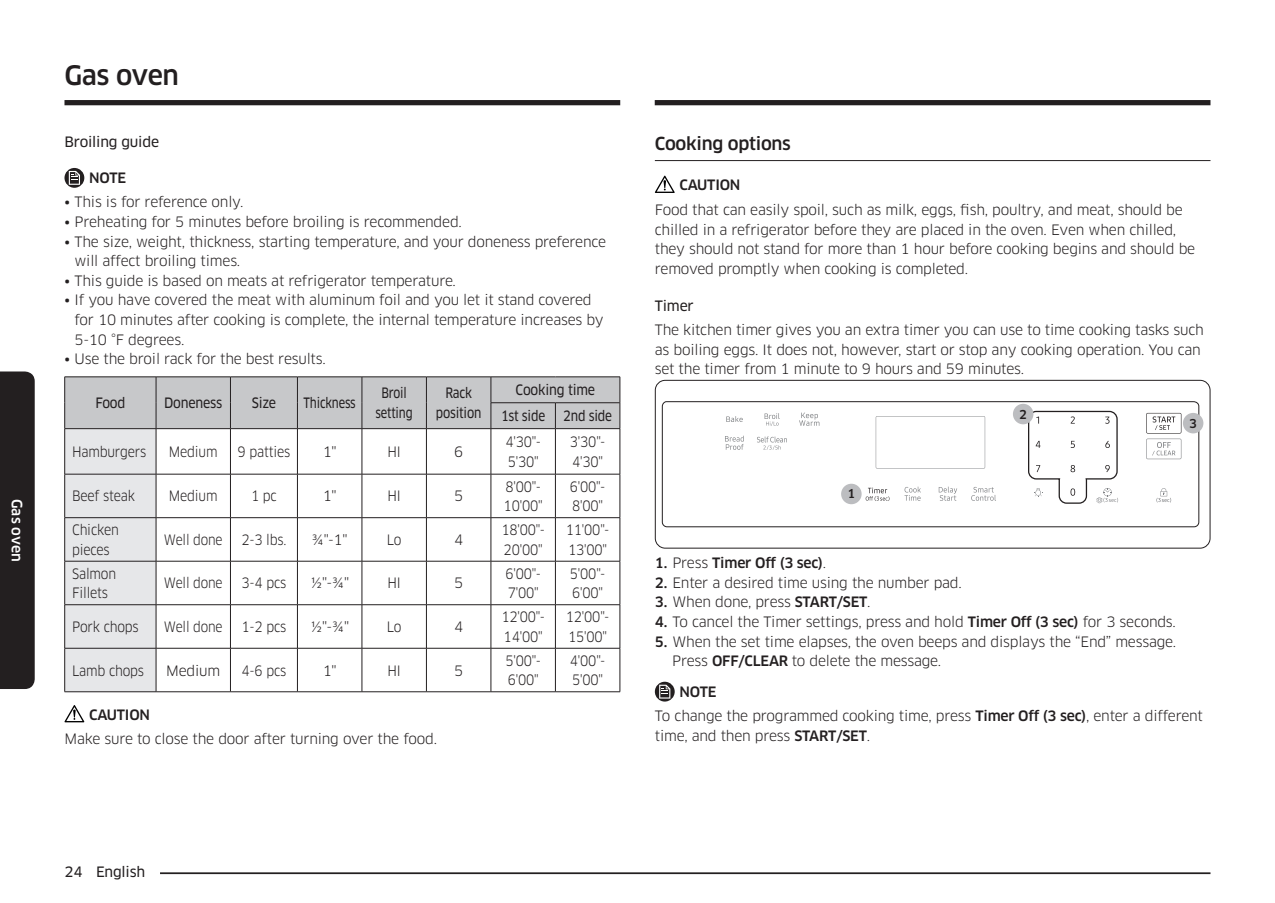
<style>
.page{position:relative;width:1275px;height:903px;background:#fff}
.page>*{position:absolute;margin:0;border:0;box-sizing:border-box;transform-origin:0 0}
.t1{font:500 26.25px "Samsung Clan Pro";letter-spacing:-.015em;color:#231f20}
.t2{font:500 17.5px "Samsung Clan Pro";letter-spacing:-.015em;color:#231f20}
.t3{font:14px/19.6px "Samsung Clan Pro";letter-spacing:-.015em;color:#231f20}
.t4{font:14px/19.6px "Samsung Clan Pro";letter-spacing:-.015em;color:#231f20;scale:.9 1}
.t5{font:500 14px "Samsung Clan Pro";letter-spacing:-.015em;color:#231f20}
.t6{font:14px/25.9px "Samsung Clan Pro News";letter-spacing:-.015em;color:#231f20;scale:.9 1}
.t7{font:14px "Samsung Clan Pro News";letter-spacing:-.015em;color:#231f20}
.t8{font:14px "Samsung Clan Pro";letter-spacing:-.015em;color:#231f20;scale:.88 1}
.t9{font:14px/19.6px "Samsung Clan Pro News";letter-spacing:-.015em;color:#231f20;text-align:center;scale:.8 1}
.t10{font:14px/19.6px "Samsung Clan Pro News";letter-spacing:-.015em;color:#231f20;text-align:center;scale:.84 1}
.t11{font:500 14px "Samsung Clan Pro";color:#fff}
.t12{font:14px "Samsung Clan Pro News";letter-spacing:-.015em;color:#231f20;scale:.85 1}
.t13{font:500 12.08px "Samsung Clan Pro";color:#231f20}
.s1{font-family:"Samsung Clan Pro News"}
.s2{font-weight:400}
.s3{font-weight:500}
</style>
<div class="page">
<hr style="left:119px;top:872px;width:1091px;height:2px;background:#231f20">
<div style="left:64px;top:862px;width:96px;height:17px;background:#fff"></div>
<div style="left:0;top:371px;width:35px;height:318px;background:#231f20"></div>
<div style="left:64px;top:100px;width:556px;height:5px;background:#231f20"></div>
<div style="left:655px;top:100px;width:555px;height:5px;background:#231f20"></div>
<hr style="left:655px;top:160px;width:555px;height:1px;background:#231f20">
<svg style="left:655px;top:176px;width:20px;height:17px"></svg>
<svg style="left:662px;top:401px;width:537px;height:126px"></svg>
<svg style="left:904px;top:487px;width:17px;height:14px"></svg>
<svg style="left:939px;top:487px;width:18px;height:14px"></svg>
<svg style="left:971px;top:487px;width:25px;height:14px"></svg>
<svg style="left:866px;top:488px;width:23px;height:13px"></svg>
<svg style="left:1146px;top:439px;width:35px;height:20px"></svg>
<svg style="left:1146px;top:413px;width:35px;height:20px"></svg>
<svg style="left:1156px;top:488px;width:15px;height:15px"></svg>
<svg style="left:1027px;top:410px;width:91px;height:94px"></svg>
<svg style="left:876px;top:416px;width:109px;height:53px"></svg>
<div style="left:1183px;top:413px;width:20px;height:20px;background:#bcbdc0;border-radius:50%"></div>
<div style="left:1013px;top:404px;width:20px;height:20px;background:#bcbdc0;border-radius:50%"></div>
<div style="left:841px;top:484px;width:21px;height:20px;background:#bcbdc0;border-radius:50%"></div>
<svg style="left:725px;top:436px;width:19px;height:14px"></svg>
<svg style="left:726px;top:416px;width:17px;height:6px"></svg>
<svg style="left:799px;top:413px;width:20px;height:13px"></svg>
<svg style="left:765px;top:413px;width:15px;height:13px"></svg>
<svg style="left:757px;top:436px;width:30px;height:14px"></svg>
<div style="left:655px;top:380px;width:555px;height:168px;border:1px solid #231f20;border-radius:10px"></div>
<svg style="left:655px;top:682px;width:20px;height:19px"></svg>
<svg style="left:659px;top:685px;width:11px;height:13px"></svg>
<svg style="left:64px;top:168px;width:20px;height:20px"></svg>
<svg style="left:69px;top:171px;width:11px;height:14px"></svg>
<hr style="left:64px;top:376px;width:92px;height:1px;background:#231f20">
<hr style="left:156px;top:376px;width:74px;height:1px;background:#231f20">
<hr style="left:230px;top:376px;width:67px;height:1px;background:#231f20">
<hr style="left:297px;top:376px;width:65px;height:1px;background:#231f20">
<hr style="left:362px;top:376px;width:64px;height:1px;background:#231f20">
<hr style="left:491px;top:376px;width:64px;height:1px;background:#231f20">
<hr style="left:555px;top:376px;width:65px;height:1px;background:#231f20">
<hr style="left:426px;top:376px;width:65px;height:1px;background:#231f20">
<svg style="left:64px;top:377px;width:557px;height:315px"></svg>
<svg style="left:64px;top:705px;width:20px;height:17px"></svg>
<p class="t11" style="left:25px;top:499px;width:64px;rotate:90deg">Gas oven</p>
<h1 class="t1" style="left:64px;top:60px;width:116px">Gas oven</h1>
<p class="t7" style="left:64px;top:134px;width:96px">Broiling guide</p>
<p class="t5" style="left:89px;top:169px;width:39px">NOTE</p>
<p class="t3" style="left:64px;top:192px;width:181px"><span class="s1">•</span> This is for reference only.</p>
<p class="t3" style="left:64px;top:212px;width:399px"><span class="s1">•</span> Preheating for 5 minutes before broiling is recommended.</p>
<p class="t3" style="left:74px;top:232px;width:533px;text-indent:-10px"><span class="s1">•</span> The size, weight, thickness, starting temperature, and your doneness preference will affect broiling times.</p>
<p class="t3" style="left:64px;top:271px;width:393px"><span class="s1">•</span> This guide is based on meats at refrigerator temperature.</p>
<p class="t3" style="left:74px;top:290px;width:531px;text-indent:-10px"><span class="s1">•</span> If you have covered the meat with aluminum foil and you let it stand covered for 10 minutes after cooking is complete, the internal temperature increases by<br>5-10 °F degrees.</p>
<p class="t3" style="left:64px;top:349px;width:263px"><span class="s1">•</span> Use the broil rack for the best results.</p>
<p class="t6" style="left:95px;top:390px;width:35px">Food</p>
<p class="t6" style="left:164px;top:390px;width:66px">Doneness</p>
<p class="t6" style="left:252px;top:390px;width:29px">Size</p>
<p class="t9" style="left:304px;top:393px;width:67px">Thickness</p>
<p class="t9" style="left:376px;top:384px;width:48px">Broil setting</p>
<p class="t10" style="left:436px;top:384px;width:56px">Rack position</p>
<p class="t6" style="left:501px;top:377px;width:106px;text-indent:15px">Cooking time<br>1st side</p>
<p class="t12" style="left:563px;top:408px;width:59px">2nd side</p>
<p class="t4" style="left:72px;top:442px;width:84px">Hamburgers</p>
<p class="t4" style="left:169px;top:442px;width:56px">Medium</p>
<p class="t4" style="left:238px;top:442px;width:60px">9 patties</p>
<p class="t3" style="left:323px;top:442px;width:15px">1"</p>
<p class="t4" style="left:387px;top:442px;width:16px">HI</p>
<p class="t3" style="left:454px;top:442px;width:11px">6</p>
<p class="t4" style="left:505px;top:432px;width:41px">4'30"-<br>5'30"</p>
<p class="t4" style="left:570px;top:432px;width:41px">3'30"-<br>4'30"</p>
<p class="t4" style="left:72px;top:486px;width:71px">Beef steak</p>
<p class="t4" style="left:169px;top:486px;width:56px">Medium</p>
<p class="t4" style="left:251px;top:486px;width:30px">1 pc</p>
<p class="t3" style="left:323px;top:486px;width:15px">1"</p>
<p class="t4" style="left:387px;top:486px;width:16px">HI</p>
<p class="t3" style="left:454px;top:486px;width:11px">5</p>
<p class="t4" style="left:504px;top:477px;width:45px">8'00"-<br>10'00"</p>
<p class="t4" style="left:570px;top:477px;width:41px">6'00"-<br>8'00"</p>
<p class="t4" style="left:72px;top:520px;width:53px">Chicken pieces</p>
<p class="t8" style="left:164px;top:531px;width:68px">Well done</p>
<p class="t4" style="left:241px;top:530px;width:52px">2-3 lbs.</p>
<p class="t3" style="left:312px;top:530px;width:37px">¾"-1"</p>
<p class="t4" style="left:387px;top:530px;width:18px">Lo</p>
<p class="t3" style="left:454px;top:530px;width:11px">4</p>
<p class="t4" style="left:501px;top:520px;width:50px">18'00"-<br>20'00"</p>
<p class="t4" style="left:566px;top:520px;width:50px">11'00"-<br>13'00"</p>
<p class="t4" style="left:72px;top:564px;width:50px">Salmon<br>Fillets</p>
<p class="t8" style="left:164px;top:575px;width:68px">Well done</p>
<p class="t4" style="left:241px;top:573px;width:51px">3-4 pcs</p>
<p class="t3" style="left:310px;top:573px;width:40px">½"-¾"</p>
<p class="t4" style="left:387px;top:573px;width:16px">HI</p>
<p class="t3" style="left:454px;top:573px;width:11px">5</p>
<p class="t4" style="left:505px;top:564px;width:41px">6'00"-<br>7'00"</p>
<p class="t4" style="left:570px;top:564px;width:41px">5'00"-<br>6'00"</p>
<p class="t4" style="left:72px;top:617px;width:75px">Pork chops</p>
<p class="t8" style="left:164px;top:618px;width:68px">Well done</p>
<p class="t4" style="left:241px;top:617px;width:51px">1-2 pcs</p>
<p class="t3" style="left:310px;top:617px;width:40px">½"-¾"</p>
<p class="t4" style="left:387px;top:617px;width:18px">Lo</p>
<p class="t3" style="left:454px;top:617px;width:11px">4</p>
<p class="t4" style="left:501px;top:607px;width:50px">12'00"-<br>14'00"</p>
<p class="t4" style="left:566px;top:607px;width:50px">12'00"-<br>15'00"</p>
<p class="t4" style="left:72px;top:660px;width:81px">Lamb chops</p>
<p class="t3" style="left:166px;top:660px;width:56px">Medium</p>
<p class="t4" style="left:241px;top:660px;width:51px">4-6 pcs</p>
<p class="t3" style="left:323px;top:660px;width:15px">1"</p>
<p class="t4" style="left:387px;top:660px;width:16px">HI</p>
<p class="t3" style="left:454px;top:660px;width:11px">5</p>
<p class="t4" style="left:505px;top:651px;width:41px">5'00"-<br>6'00"</p>
<p class="t4" style="left:570px;top:651px;width:41px">4'00"-<br>5'00"</p>
<p class="t5" style="left:89px;top:706px;width:63px">CAUTION</p>
<p class="t3" style="left:64px;top:729px;width:374px">Make sure to close the door after turning over the food.</p>
<p class="t2" style="left:655px;top:134px;width:138px">Cooking options</p>
<p class="t5" style="left:679px;top:177px;width:63px">CAUTION</p>
<p class="t3" style="left:655px;top:200px;width:542px">Food that can easily spoil, such as milk, eggs, fish, poultry, and meat, should be chilled in a refrigerator before they are placed in the oven. Even when chilled, they should not stand for more than 1 hour before cooking begins and should be removed promptly when cooking is completed.</p>
<p class="t7" style="left:655px;top:297px;width:40px">Timer</p>
<p class="t3" style="left:655px;top:320px;width:550px">The kitchen timer gives you an extra timer you can use to time cooking tasks such as boiling eggs. It does not, however, start or stop any cooking operation. You can set the timer from 1 minute to 9 hours and 59 minutes.</p>
<p class="t13" style="left:847px;top:487px;width:9px">1</p>
<p class="t13" style="left:1019px;top:407px;width:9px">2</p>
<p class="t13" style="left:1189px;top:416px;width:9px">3</p>
<p class="t5" style="left:655px;top:555px;width:173px">1. <span class="s2">Press</span> Timer Off (3 sec)<span class="s2">.</span></p>
<p class="t3" style="left:655px;top:573px;width:308px"><span class="s3">2.</span> Enter a desired time using the number pad.</p>
<p class="t3" style="left:655px;top:592px;width:217px"><span class="s3">3.</span> When done, press <span class="s3">START/SET</span>.</p>
<p class="t3" style="left:655px;top:612px;width:523px"><span class="s3">4.</span> To cancel the Timer settings, press and hold <span class="s3">Timer Off (3 sec)</span> for 3 seconds.</p>
<p class="t3" style="left:672px;top:632px;width:505px;text-indent:-17px"><span class="s3">5.</span> When the set time elapses, the oven beeps and displays the “End” message.<br>Press <span class="s3">OFF/CLEAR</span> to delete the message.</p>
<p class="t3" style="left:655px;top:679px;width:550px;line-height:24.5px;text-indent:25px"><span class="s3">NOTE<br></span>To change the programmed cooking time, press <span class="s3">Timer Off (3 sec)</span>, enter a different</p>
<p class="t3" style="left:655px;top:726px;width:217px">time, and then press <span class="s3">START/SET</span>.</p>
<p class="t7" style="left:64px;top:863px;width:82px">24 English</p>
</div>
